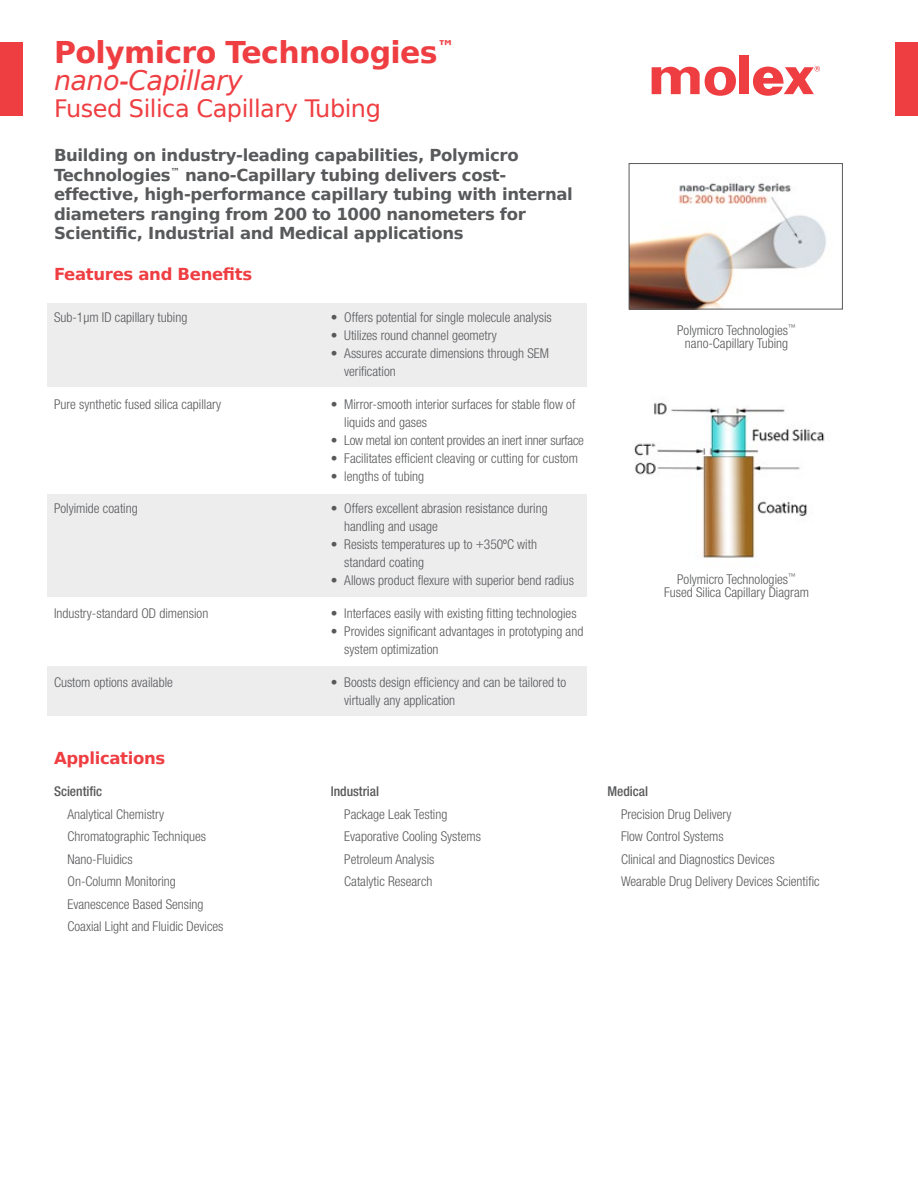
<style>
.page{position:relative;width:918px;height:1188px;background:#fff}
.page>*{position:absolute;margin:0;border:0;box-sizing:border-box;transform-origin:0 0}
.t1{font:700 30px "Bitstream Vera Sans";letter-spacing:-.02em;color:#ef3e42}
.t2{font:italic 27px "Bitstream Vera Sans";letter-spacing:-.02em;color:#ef3e42}
.t3{font:24px "Bitstream Vera Sans";letter-spacing:-.02em;color:#ef3e42}
.body_text{font:700 16.5px/19.5px "Bitstream Vera Sans";letter-spacing:-.02em;color:#58595b}
.t4{font:700 16.5px "Bitstream Vera Sans";letter-spacing:-.02em;color:#ef3e42}
.Subheads{font:300 condensed 13.5px/18px "Helvetica Neue";color:#58595b}
.body_text-2{font:300 condensed 13.5px "Helvetica Neue";color:#58595b}
.Subheads-2{font:300 condensed 13.5px "Helvetica Neue";letter-spacing:-.02em;color:#58595b}
.body_text-3{font:500 condensed 13.5px "Helvetica Neue";color:#58595b}
</style>
<div class="page">
<img style="left:561px;top:386px;width:264px;height:173px">
<div style="left:0;top:42px;width:23px;height:74px;background:#ef3e42"></div>
<div style="left:895px;top:42px;width:23px;height:74px;background:#ef3e42"></div>
<div style="left:47px;top:303px;width:540px;height:83px;background:#ededee"></div>
<div style="left:47px;top:494px;width:540px;height:103px;background:#ededee"></div>
<div style="left:47px;top:667px;width:540px;height:49px;background:#ededee"></div>
<img style="left:631px;top:182px;width:196px;height:126px">
<div style="left:629px;top:163px;width:214px;height:147px;border:1px solid #58595b"></div>
<div style="left:739px;top:56px;width:10px;height:38px;background:#ef3e42"></div>
<svg style="left:652px;top:66px;width:84px;height:30px"></svg>
<svg style="left:753px;top:66px;width:67px;height:30px"></svg>
<p class="t1" style="left:54px;top:36px;width:402px">Polymicro Technologies<sup>™</sup></p>
<p class="t2" style="left:54px;top:65px;width:190px">nano-Capillary</p>
<p class="t3" style="left:54px;top:95px;width:328px">Fused Silica Capillary Tubing</p>
<p class="body_text" style="left:54px;top:146px;width:520px">Building on industry-leading capabilities, Polymicro Technologies<sup>™</sup> nano-Capillary tubing delivers cost&shy;effective, high-performance capillary tubing with internal diameters ranging from 200 to 1000 nanometers for Scientific, Industrial and Medical applications</p>
<p class="t4" style="left:54px;top:265px;width:200px">Features and Benefits</p>
<p class="Subheads" style="left:54px;top:308px;width:135px">Sub-1µm ID capillary tubing</p>
<p class="Subheads" style="left:54px;top:395px;width:169px">Pure synthetic fused silica capillary</p>
<p class="Subheads" style="left:54px;top:500px;width:85px">Polyimide coating</p>
<p class="Subheads" style="left:54px;top:604px;width:156px">Industry-standard OD dimension</p>
<p class="Subheads" style="left:54px;top:673px;width:121px">Custom options available</p>
<p class="t4" style="left:54px;top:749px;width:113px">Applications</p>
<p class="body_text-3" style="left:54px;top:784px;width:50px">Scientific</p>
<p class="body_text-2" style="left:68px;top:806px;width:98px">Analytical Chemistry</p>
<p class="body_text-2" style="left:68px;top:829px;width:140px">Chromatographic Techniques</p>
<p class="body_text-2" style="left:68px;top:851px;width:67px">Nano-Fluidics</p>
<p class="body_text-2" style="left:68px;top:874px;width:110px">On-Column Monitoring</p>
<p class="body_text-2" style="left:68px;top:896px;width:138px">Evanescence Based Sensing</p>
<p class="body_text-2" style="left:68px;top:919px;width:158px">Coaxial Light and Fluidic Devices</p>
<p class="Subheads" style="left:331px;top:308px;width:222px">• Offers potential for single molecule analysis</p>
<p class="Subheads" style="left:331px;top:326px;width:168px">• Utilizes round channel geometry</p>
<p class="Subheads" style="left:344px;top:344px;width:206px;text-indent:-14px">• Assures accurate dimensions through SEM verification</p>
<p class="Subheads" style="left:344px;top:395px;width:233px;text-indent:-14px">• Mirror-smooth interior surfaces for stable flow of liquids and gases</p>
<p class="Subheads-2" style="left:331px;top:432px;width:255px">• Low metal ion content provides an inert inner surface</p>
<p class="Subheads" style="left:331px;top:449px;width:249px">• Facilitates efficient cleaving or cutting for custom</p>
<p class="Subheads" style="left:331px;top:467px;width:95px">• lengths of tubing</p>
<p class="Subheads" style="left:344px;top:500px;width:205px;text-indent:-14px">• Offers excellent abrasion resistance during handling and usage</p>
<p class="Subheads" style="left:344px;top:536px;width:194px;text-indent:-14px">• Resists temperatures up to +350ºC with standard coating</p>
<p class="Subheads" style="left:331px;top:572px;width:245px">• Allows product flexure with superior bend radius</p>
<p class="Subheads" style="left:331px;top:604px;width:247px">• Interfaces easily with existing fitting technologies</p>
<p class="Subheads" style="left:344px;top:622px;width:241px;text-indent:-14px">• Provides significant advantages in prototyping and system optimization</p>
<p class="Subheads" style="left:344px;top:673px;width:224px;text-indent:-14px">• Boosts design efficiency and can be tailored to virtually any application</p>
<p class="body_text-3" style="left:331px;top:784px;width:50px">Industrial</p>
<p class="body_text-2" style="left:344px;top:806px;width:105px">Package Leak Testing</p>
<p class="body_text-2" style="left:344px;top:829px;width:138px">Evaporative Cooling Systems</p>
<p class="body_text-2" style="left:344px;top:851px;width:92px">Petroleum Analysis</p>
<p class="body_text-2" style="left:344px;top:874px;width:90px">Catalytic Research</p>
<p class="body_text-2" style="left:677px;top:322px;width:120px">Polymicro Technologies<sup>™</sup></p>
<p class="body_text-2" style="left:685px;top:336px;width:105px">nano-Capillary Tubing</p>
<p class="body_text-2" style="left:677px;top:571px;width:120px">Polymicro Technologies<sup>™</sup></p>
<p class="body_text-2" style="left:664px;top:585px;width:146px">Fused Silica Capillary Diagram</p>
<p class="body_text-3" style="left:608px;top:784px;width:42px">Medical</p>
<p class="body_text-2" style="left:621px;top:806px;width:112px">Precision Drug Delivery</p>
<p class="body_text-2" style="left:621px;top:829px;width:104px">Flow Control Systems</p>
<p class="body_text-2" style="left:621px;top:851px;width:155px">Clinical and Diagnostics Devices</p>
<p class="body_text-2" style="left:621px;top:874px;width:200px">Wearable Drug Delivery Devices Scientific</p>
</div>
